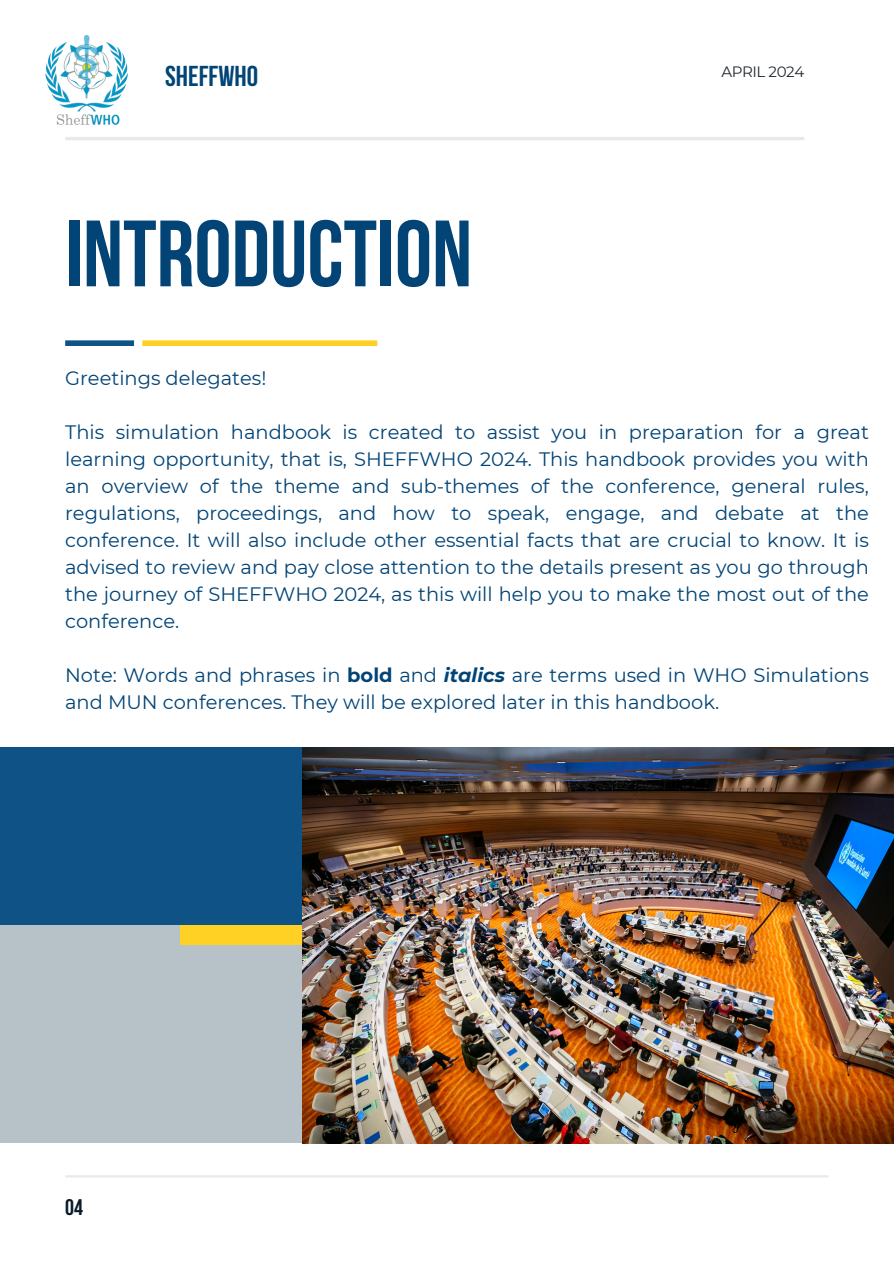
<style>
.page{position:relative;width:894px;height:1264px;background:#fff}
.page>*{position:absolute;margin:0;border:0;box-sizing:border-box;transform-origin:0 0}
.t1{font:700 93.9px "Bebas Neue";color:#024476}
.t2{font:700 28.65px "Bebas Neue";color:#024476}
.t3{font:700 22.5px "Bebas Neue";color:#0b1b2a}
.t4{font:19.35px/27px "Montserrat";color:#024476;text-align:justify}
.t5{font:15px "Montserrat";letter-spacing:-.025em;color:#222831}
.s1{font-weight:700}
.s2{font-weight:700;font-style:italic}
</style>
<div class="page">
<div style="left:142px;top:340px;width:235px;height:6px;background:#ffd124"></div>
<div style="left:0;top:747px;width:376px;height:179px;background:#0f5286"></div>
<div style="left:0;top:925px;width:303px;height:217px;background:#b7c1c8"></div>
<hr style="left:65px;top:1175px;width:763px;height:2px;background:#e9e9e9">
<div style="left:180px;top:925px;width:179px;height:20px;background:#ffd124"></div>
<div style="left:65px;top:340px;width:69px;height:6px;background:#0f5286"></div>
<hr style="left:65px;top:137px;width:739px;height:3px;background:#e9e9e9">
<img style="left:45px;top:36px;width:83px;height:89px">
<img style="left:303px;top:747px;width:590px;height:396px">
<h2 class="t2" style="left:165px;top:65px;width:94px">SHEFFWHO</h2>
<p class="t5" style="left:721px;top:62px;width:84px">APRIL 2024</p>
<h1 class="t1" style="left:65px;top:216px;width:408px">INTRODUCTION</h1>
<p class="t4" style="left:65px;top:364px;width:203px">Greetings delegates!</p>
<p class="t4" style="left:65px;top:418px;width:805px">This simulation handbook is created to assist you in preparation for a great learning opportunity, that is, SHEFFWHO 2024. This handbook provides you with an overview of the theme and sub-themes of the conference, general rules, regulations, proceedings, and how to speak, engage, and debate at the conference. It will also include other essential facts that are crucial to know. It is advised to review and pay close attention to the details present as you go through the journey of SHEFFWHO 2024, as this will help you to make the most out of the conference.</p>
<p class="t4" style="left:65px;top:661px;width:805px">Note: Words and phrases in <span class="s1">bold</span> and <span class="s2">italics</span> are terms used in WHO Simulations and MUN conferences. They will be explored later in this handbook.</p>
<p class="t3" style="left:65px;top:1197px;width:19px">04</p>
</div>
